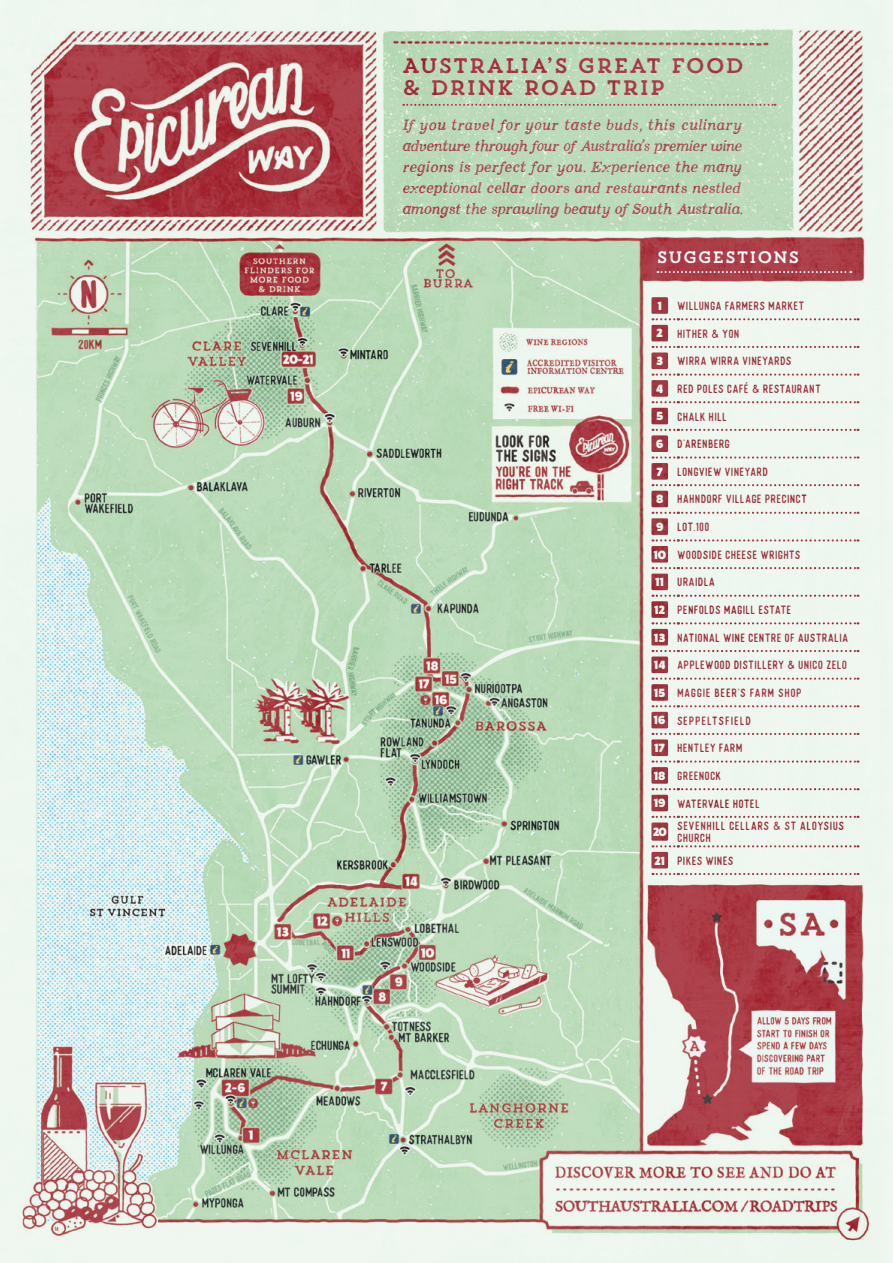
<style>
.page{position:relative;width:893px;height:1263px;background:#fff}
.page>*{position:absolute;margin:0;border:0;box-sizing:border-box;transform-origin:0 0}
.t1{font:21px/22.6px "Trend HM Slab One";letter-spacing:-.01em;color:#9b1525}
.t2{font:16.5px "Trend HM Slab One";letter-spacing:-.01em;color:#fff}
.t3{font:italic 300 15px/21px "Appareo";letter-spacing:.01em;color:#9b1525}
.t4{font:12px "Voster Typeface";letter-spacing:.02em;color:#9b1525}
.t5{font:12px/12px "Voster Typeface";letter-spacing:.04em;color:#9b1525}
.t6{font:12px "Voster Typeface";letter-spacing:.05em;color:#9b1525}
.t7{font:12px "Voster Typeface";letter-spacing:.07em;color:#9b1525}
.t8{font:800 12px "Fat Frank";color:#fff}
.s1{font-family:"Fat Frank";font-weight:800;color:#fff}
</style>
<div class="page">
<img style="left:0;top:0;width:880px;height:1263px">
<h1 class="t1" style="left:402px;top:54px;width:344px">AUSTRALIA’S GREAT FOOD &amp; DRINK ROAD TRIP</h1>
<p class="t3" style="left:403px;top:114px;width:342px">If you travel for your taste buds, this culinary adventure through four of Australia’s premier wine regions is perfect for you. Experience the many exceptional cellar doors and restaurants nestled amongst the sprawling beauty of South Australia.</p>
<h2 class="t2" style="left:657px;top:246px;width:145px">SUGGESTIONS</h2>
<p class="t8" style="left:658px;top:299px;width:5px">1</p>
<p class="t4" style="left:678px;top:298px;width:129px">WILLUNGA FARMERS MARKET</p>
<p class="t8" style="left:657px;top:327px;width:8px">2</p>
<p class="t4" style="left:678px;top:326px;width:64px">HITHER &amp; YON</p>
<p class="t4" style="left:656px;top:353px;width:137px"><span class="s1">3</span> WIRRA WIRRA VINEYARDS</p>
<p class="t4" style="left:656px;top:381px;width:167px"><span class="s1">4</span> RED POLES CAFÉ &amp; RESTAURANT</p>
<p class="t4" style="left:656px;top:409px;width:73px"><span class="s1">5</span> CHALK HILL</p>
<p class="t4" style="left:656px;top:436px;width:76px"><span class="s1">6</span> D’ARENBERG</p>
<p class="t8" style="left:657px;top:465px;width:7px">7</p>
<p class="t4" style="left:678px;top:464px;width:92px">LONGVIEW VINEYARD</p>
<p class="t4" style="left:656px;top:492px;width:153px"><span class="s1">8</span> HAHNDORF VILLAGE PRECINCT</p>
<p class="t4" style="left:656px;top:519px;width:55px"><span class="s1">9</span> LOT.100</p>
<p class="t4" style="left:654px;top:547px;width:149px"><span class="s1">10</span> WOODSIDE CHEESE WRIGHTS</p>
<p class="t4" style="left:656px;top:575px;width:62px"><span class="s1">11</span> URAIDLA</p>
<p class="t4" style="left:654px;top:602px;width:139px"><span class="s1">12</span> PENFOLDS MAGILL ESTATE</p>
<p class="t4" style="left:654px;top:630px;width:196px"><span class="s1">13</span> NATIONAL WINE CENTRE OF AUSTRALIA</p>
<p class="t4" style="left:654px;top:657px;width:195px"><span class="s1">14</span> APPLEWOOD DISTILLERY &amp; UNICO ZELO</p>
<p class="t6" style="left:654px;top:685px;width:150px"><span class="s1">15</span> MAGGIE BEER’S FARM SHOP</p>
<p class="t7" style="left:654px;top:713px;width:99px"><span class="s1">16</span> SEPPELTSFIELD</p>
<p class="t4" style="left:655px;top:740px;width:90px"><span class="s1">17</span> HENTLEY FARM</p>
<p class="t4" style="left:654px;top:768px;width:69px"><span class="s1">18</span> GREENOCK</p>
<p class="t4" style="left:654px;top:796px;width:108px"><span class="s1">19</span> WATERVALE HOTEL</p>
<p class="t8" style="left:653px;top:825px;width:15px">20</p>
<p class="t5" style="left:678px;top:820px;width:169px">SEVENHILL CELLARS &amp; ST ALOYSIUS<br>CHURCH</p>
<p class="t4" style="left:654px;top:853px;width:81px"><span class="s1">21</span> PIKES WINES</p>
</div>
